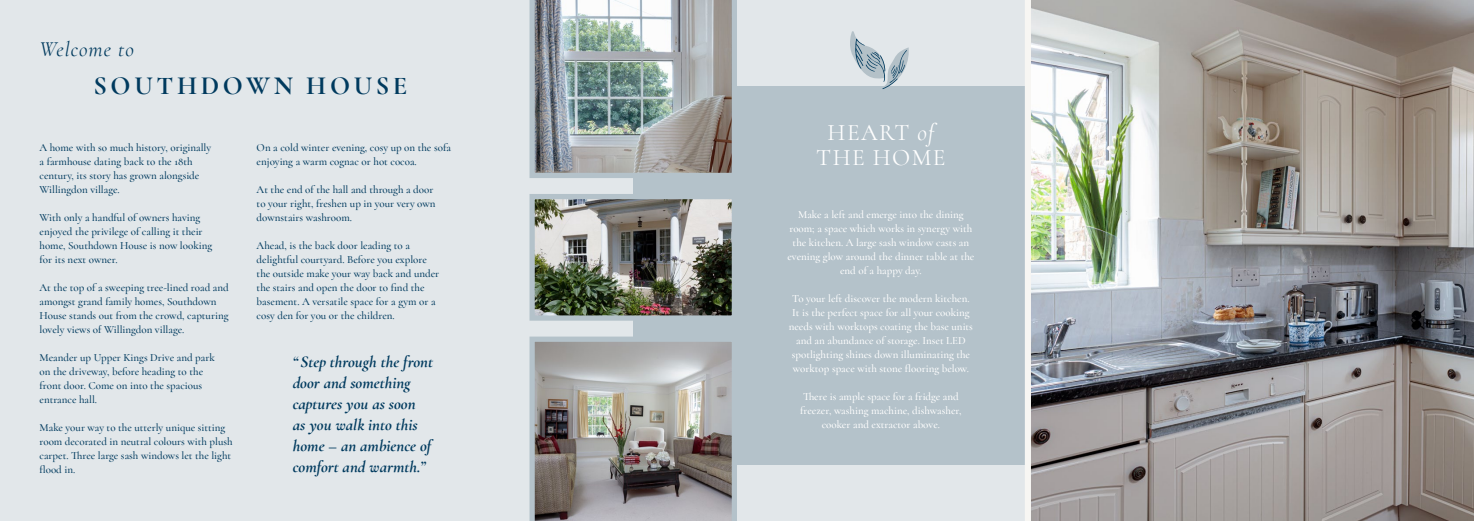
<style>
.page{position:relative;width:1474px;height:521px;background:#fff}
.page>*{position:absolute;margin:0;border:0;box-sizing:border-box;transform-origin:0 0}
.t1{font:700 26.25px "Cormorant";letter-spacing:.14em;color:#003a5e}
.t2{font:23.62px/24.5px "Cormorant";letter-spacing:.06em;color:#fff;text-align:center}
.t3{font:italic 21px "Cormorant";letter-spacing:.05em;color:#003a5e}
.t4{font:italic 700 16.62px/21px "Cormorant";color:#003a5e}
.t5{font:500 10.94px/14px "Cormorant";color:#003a5e}
.t6{font:500 10.94px/14px "Cormorant";color:#fff;text-align:center}
.s1{font-style:italic}
</style>
<div class="page">
<div style="left:0;top:0;width:1024px;height:521px;background:#e2e7ea"></div>
<div style="left:633px;top:86px;width:426px;height:378px;background:#b4c2ca"></div>
<img style="left:529px;top:0;width:208px;height:178px">
<img style="left:535px;top:200px;width:196px;height:115px">
<div style="left:529px;top:194px;width:208px;height:127px;border:5px solid #b4c2ca"></div>
<img style="left:529px;top:337px;width:208px;height:184px">
<img style="left:1024px;top:0;width:449px;height:521px">
<svg style="left:850px;top:31px;width:59px;height:58px"></svg>
<h3 class="t3" style="left:40px;top:37px;width:96px">Welcome to</h3>
<h1 class="t1" style="left:93px;top:69px;width:315px">SOUTHDOWN HOUSE</h1>
<p class="t5" style="left:40px;top:140px;width:173px">A home with so much history, originally a farmhouse dating back to the 18th century, its story has grown alongside Willingdon village.</p>
<p class="t5" style="left:40px;top:210px;width:174px">With only a handful of owners having enjoyed the privilege of calling it their home, Southdown House is now looking for its next owner.</p>
<p class="t5" style="left:40px;top:280px;width:191px">At the top of a sweeping tree-lined road and amongst grand family homes, Southdown House stands out from the crowd, capturing lovely views of Willingdon village.</p>
<p class="t5" style="left:40px;top:350px;width:177px">Meander up Upper Kings Drive and park on the driveway, before heading to the front door. Come on into the spacious entrance hall.</p>
<p class="t5" style="left:40px;top:420px;width:195px">Make your way to the utterly unique sitting room decorated in neutral colours with plush carpet. Three large sash windows let the light flood in.</p>
<p class="t5" style="left:257px;top:140px;width:196px">On a cold winter evening, cosy up on the sofa enjoying a warm cognac or hot cocoa.</p>
<p class="t5" style="left:257px;top:182px;width:180px">At the end of the hall and through a door to your right, freshen up in your very own downstairs washroom.</p>
<p class="t5" style="left:257px;top:238px;width:184px">Ahead, is the back door leading to a delightful courtyard. Before you explore the outside make your way back and under the stairs and open the door to find the basement. A versatile space for a gym or a cosy den for you or the children.</p>
<h3 class="t4" style="left:293px;top:351px;width:142px">“ Step through the front door and something captures you as soon<br>as you walk into this home – an ambience of comfort and warmth.”</h3>
<h2 class="t2" style="left:816px;top:120px;width:131px">HEART <span class="s1">of<br></span>THE HOME</h2>
<p class="t6" style="left:787px;top:207px;width:188px">Make a left and emerge into the dining room; a space which works in synergy with the kitchen. A large sash window casts an evening glow around the dinner table at the end of a happy day.</p>
<p class="t6" style="left:789px;top:291px;width:186px">To your left discover the modern kitchen.<br>It is the perfect space for all your cooking needs with worktops coating the base units and an abundance of storage. Inset LED spotlighting shines down illuminating the worktop space with stone flooring below.</p>
<p class="t6" style="left:800px;top:389px;width:163px">There is ample space for a fridge and freezer, washing machine, dishwasher, cooker and extractor above.</p>
</div>
